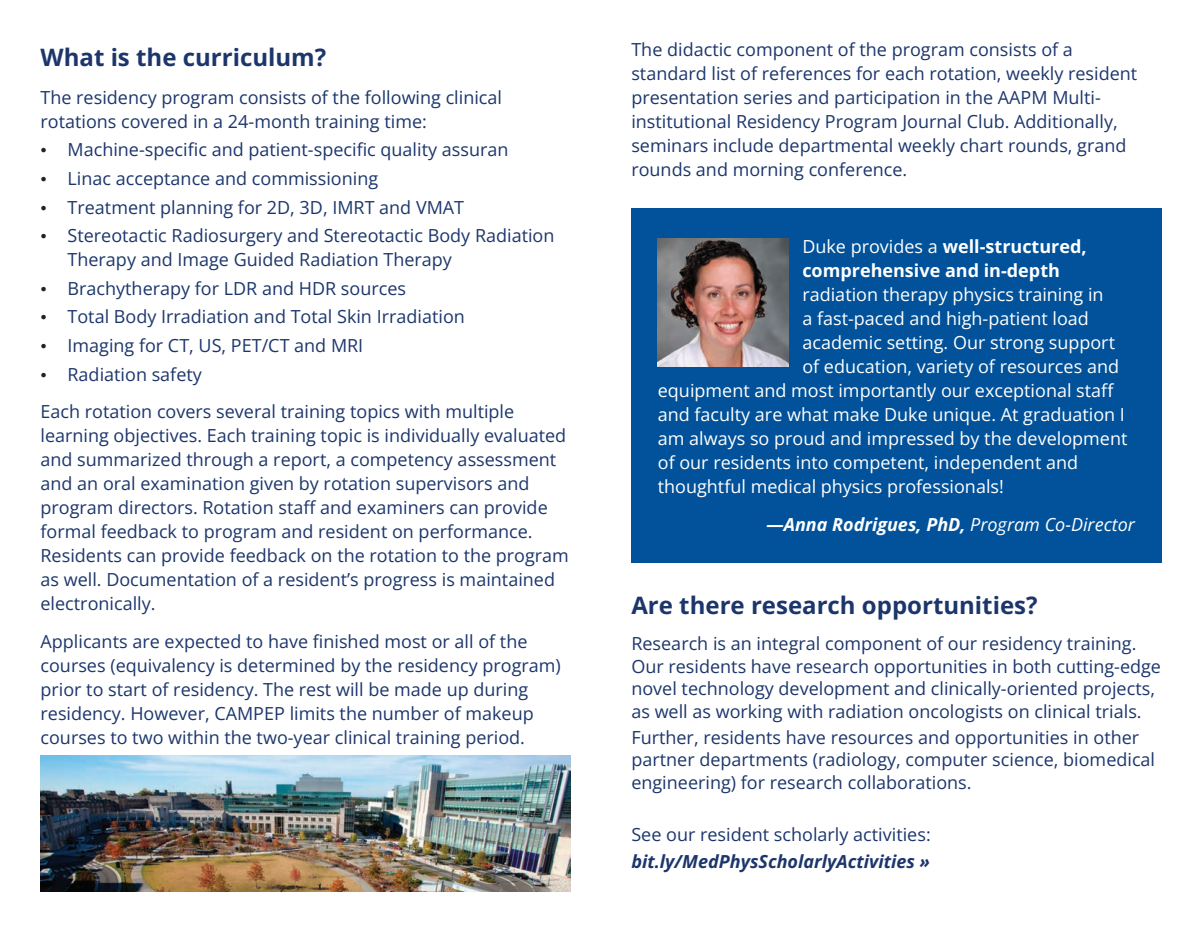
<style>
.page{position:relative;width:1202px;height:932px;background:#fff}
.page>*{position:absolute;margin:0;border:0;box-sizing:border-box;transform-origin:0 0}
.t1{font:700 24px "Open Sans";color:#1c366c}
.t2{font:18px/24px "Open Sans";color:#1c366c}
.t3{font:18px "Open Sans";color:#fff}
.t4{font:700 18px/24px "Open Sans";color:#fff}
.t5{font:italic 700 18px "Open Sans";color:#fff}
.t6{font:italic 700 18px "Open Sans";color:#1c366c}
.s1{font-family:"Times New Roman";color:#231f20}
.s2{font-weight:400}
</style>
<div class="page">
<img style="left:40px;top:755px;width:530px;height:136px">
<div style="left:631px;top:208px;width:530px;height:355px;background:#01529a"></div>
<img style="left:657px;top:238px;width:132px;height:128px">
<h1 class="t1" style="left:40px;top:40px;width:287px">What is the curriculum?</h1>
<p class="t2" style="left:40px;top:85px;width:463px">The residency program consists of the following clinical rotations covered in a 24-month training time:</p>
<p class="t2" style="left:40px;top:137px;width:469px"><span class="s1">•</span> Machine-specific and patient-specific quality assuran</p>
<p class="t2" style="left:40px;top:166px;width:339px"><span class="s1">•</span> Linac acceptance and commissioning</p>
<p class="t2" style="left:40px;top:194px;width:425px"><span class="s1">•</span> Treatment planning for 2D, 3D, IMRT and VMAT</p>
<p class="t2" style="left:68px;top:223px;width:488px;text-indent:-27px"><span class="s1">•</span> Stereotactic Radiosurgery and Stereotactic Body Radiation<br>Therapy and Image Guided Radiation Therapy</p>
<p class="t2" style="left:40px;top:276px;width:367px"><span class="s1">•</span> Brachytherapy for LDR and HDR sources</p>
<p class="t2" style="left:40px;top:304px;width:426px"><span class="s1">•</span> Total Body Irradiation and Total Skin Irradiation</p>
<p class="t2" style="left:40px;top:333px;width:324px"><span class="s1">•</span> Imaging for CT, US, PET/CT and MRI</p>
<p class="t2" style="left:40px;top:355px;width:475px;line-height:37.5px"><span class="s1">•</span> Radiation safety<br>Each rotation covers several training topics with multiple</p>
<p class="t2" style="left:40px;top:423px;width:530px">learning objectives. Each training topic is individually evaluated and summarized through a report, a competency assessment and an oral examination given by rotation supervisors and program directors. Rotation staff and examiners can provide formal feedback to program and resident on performance.<br>Residents can provide feedback on the rotation to the program as well. Documentation of a resident’s progress is maintained electronically.</p>
<p class="t2" style="left:40px;top:628px;width:522px">Applicants are expected to have finished most or all of the courses (equivalency is determined by the residency program) prior to start of residency. The rest will be made up during residency. However, CAMPEP limits the number of makeup courses to two within the two-year clinical training period.</p>
<p class="t2" style="left:631px;top:37px;width:507px">The didactic component of the program consists of a standard list of references for each rotation, weekly resident presentation series and participation in the AAPM Multi&shy;institutional Residency Program Journal Club. Additionally, seminars include departmental weekly chart rounds, grand rounds and morning conference.</p>
<p class="t4" style="left:802px;top:234px;width:286px"><span class="s2">Duke provides a</span> well-structured, comprehensive and in-depth</p>
<p class="t3" style="left:802px;top:282px;width:303px">radiation therapy physics training in</p>
<p class="t3" style="left:802px;top:306px;width:288px">a fast-paced and high-patient load</p>
<p class="t3" style="left:802px;top:330px;width:314px">academic setting. Our strong support</p>
<p class="t3" style="left:802px;top:354px;width:318px">of education, variety of resources and</p>
<p class="t3" style="left:658px;top:378px;width:457px">equipment and most importantly our exceptional staff</p>
<p class="t3" style="left:658px;top:402px;width:468px">and faculty are what make Duke unique. At graduation I</p>
<p class="t3" style="left:658px;top:426px;width:471px">am always so proud and impressed by the development</p>
<p class="t3" style="left:658px;top:450px;width:422px">of our residents into competent, independent and</p>
<p class="t3" style="left:658px;top:474px;width:347px">thoughtful medical physics professionals!</p>
<p class="t5" style="left:766px;top:511px;width:370px">—Anna Rodrigues, PhD, <span class="s2">Program Co-Director</span></p>
<h1 class="t1" style="left:631px;top:588px;width:408px">Are there research opportunities?</h1>
<p class="t2" style="left:631px;top:632px;width:531px;line-height:22.5px">Research is an integral component of our residency training.<br>Our residents have research opportunities in both cutting-edge novel technology development and clinically-oriented projects, as well as working with radiation oncologists on clinical trials.</p>
<p class="t2" style="left:631px;top:725px;width:525px;line-height:22.5px">Further, residents have resources and opportunities in other partner departments (radiology, computer science, biomedical engineering) for research collaborations.</p>
<p class="t2" style="left:631px;top:822px;width:301px">See our resident scholarly activities:</p>
<p class="t6" style="left:631px;top:849px;width:300px">bit.ly/MedPhysScholarlyActivities »</p>
</div>
